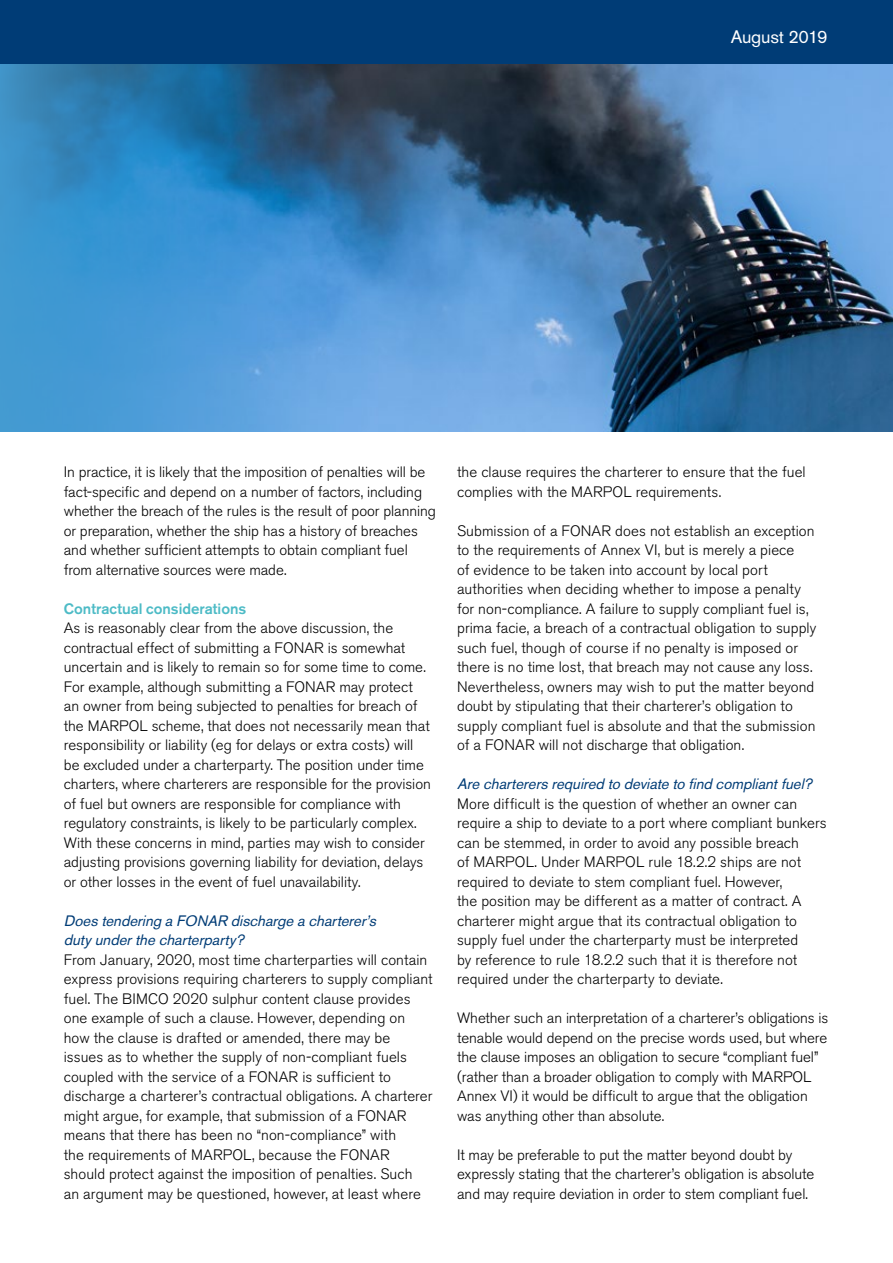
<style>
.page{position:relative;width:893px;height:1263px;background:#fff}
.page>*{position:absolute;margin:0;border:0;box-sizing:border-box;transform-origin:0 0}
.t1{font:18px "Akzidenz Grotesk BE";letter-spacing:-.015em;color:#fff}
.t2{font:300 15px/19.5px "Akzidenz Grotesk BE";color:#000}
.t3{font:italic 15px/19.5px "Akzidenz Grotesk BE";color:#003c76}
.t4{font:500 15px "Akzidenz Grotesk BE";color:#4dbbc6}
</style>
<div class="page">
<img style="left:0;top:64px;width:893px;height:368px">
<div style="left:0;top:0;width:893px;height:64px;background:#003c76"></div>
<p class="t1" style="left:731px;top:26px;width:99px">August 2019</p>
<p class="t2" style="left:64px;top:462px;width:374px">In practice, it is likely that the imposition of penalties will be fact-specific and depend on a number of factors, including whether the breach of the rules is the result of poor planning or preparation, whether the ship has a history of breaches and whether sufficient attempts to obtain compliant fuel from alternative sources were made.</p>
<p class="t4" style="left:64px;top:599px;width:184px">Contractual considerations</p>
<p class="t2" style="left:64px;top:618px;width:369px">As is reasonably clear from the above discussion, the contractual effect of submitting a FONAR is somewhat uncertain and is likely to remain so for some time to come.<br>For example, although submitting a FONAR may protect an owner from being subjected to penalties for breach of the MARPOL scheme, that does not necessarily mean that responsibility or liability (eg for delays or extra costs) will be excluded under a charterparty. The position under time charters, where charterers are responsible for the provision of fuel but owners are responsible for compliance with regulatory constraints, is likely to be particularly complex.<br>With these concerns in mind, parties may wish to consider adjusting provisions governing liability for deviation, delays or other losses in the event of fuel unavailability.</p>
<p class="t3" style="left:64px;top:911px;width:317px">Doestendering a FONAR discharge a charterer’s dutyunderthe charterparty?</p>
<p class="t2" style="left:64px;top:950px;width:370px">From January, 2020, most time charterparties will contain express provisions requiring charterers to supply compliant fuel. The BIMCO 2020 sulphur content clause provides one example of such a clause. However, depending on how the clause is drafted or amended, there may be issues as to whether the supply of non-compliant fuels coupled with the service of a FONAR is sufficient to discharge a charterer’s contractual obligations. A charterer might argue, for example, that submission of a FONAR means that there has been no “non-compliance” with<br>the requirements of MARPOL, because the FONAR should protect against the imposition of penalties. Such<br>an argument may be questioned, however, at least where</p>
<p class="t2" style="left:457px;top:462px;width:350px">the clause requires the charterer to ensure that the fuel complies with the MARPOL requirements.</p>
<p class="t2" style="left:457px;top:521px;width:361px">Submission of a FONAR does not establish an exception to the requirements of Annex VI, but is merely a piece<br>of evidence to be taken into account by local port authorities when deciding whether to impose a penalty for non-compliance. A failure to supply compliant fuel is, prima facie, a breach of a contractual obligation to supply such fuel, though of course if no penalty is imposed or there is no time lost, that breach may not cause any loss.<br>Nevertheless, owners may wish to put the matter beyond doubt by stipulating that their charterer’s obligation to supply compliant fuel is absolute and that the submission of a FONAR will not discharge that obligation.</p>
<p class="t3" style="left:457px;top:774px;width:360px">Are charterersrequired to deviate to find compliantfuel?</p>
<p class="t2" style="left:457px;top:794px;width:371px">More difficult is the question of whether an owner can require a ship to deviate to a port where compliant bunkers can be stemmed, in order to avoid any possible breach<br>of MARPOL. Under MARPOL rule 18.2.2 ships are not required to deviate to stem compliant fuel. However,<br>the position may be different as a matter of contract. A charterer might argue that its contractual obligation to supply fuel under the charterparty must be interpreted<br>by reference to rule 18.2.2 such that it is therefore not required under the charterparty to deviate.</p>
<p class="t2" style="left:457px;top:1008px;width:373px">Whether such an interpretation of a charterer’s obligations is tenable would depend on the precise words used, but where the clause imposes an obligation to secure “compliant fuel” (rather than a broader obligation to comply with MARPOL Annex VI) it would be difficult to argue that the obligation was anything other than absolute.</p>
<p class="t2" style="left:457px;top:1145px;width:359px">It may be preferable to put the matter beyond doubt by expressly stating that the charterer’s obligation is absolute and may require deviation in order to stem compliant fuel.</p>
</div>
